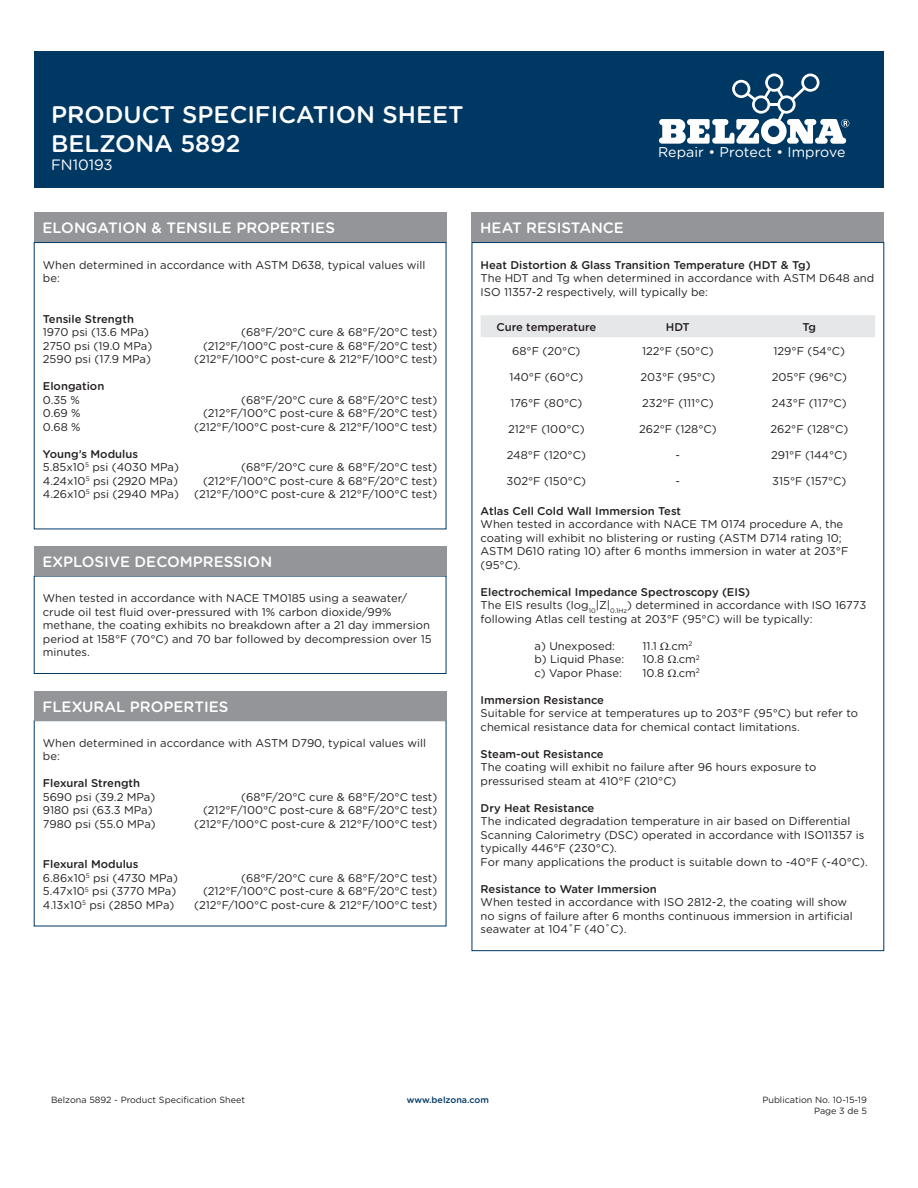
<style>
.page{position:relative;width:918px;height:1188px;background:#fff}
.page>*{position:absolute;margin:0;border:0;box-sizing:border-box;transform-origin:0 0}
.t1{font:500 24px/28.8px "Gotham Rounded";color:#fff}
.SectionHeaders{font:500 15px "Gotham Rounded";color:#fff}
.t2{font:15px "Gotham Rounded";color:#fff}
.t3{font:14.1px "Gotham Rounded";letter-spacing:.005em;color:#fff}
.t4{font:11.25px/13.5px "Gotham Rounded";color:#231f20}
.t5{font:500 11.25px "Gotham Rounded";color:#231f20}
.t6{font:9px/10.8px "Gotham Rounded";color:#231f20;text-align:right}
.t7{font:500 9px "Gotham Rounded";color:#003864}
</style>
<div class="page">
<div style="left:34px;top:51px;width:850px;height:136px;background:#003864"></div>
<svg style="left:659px;top:74px;width:190px;height:70px"></svg>
<div style="left:34px;top:213px;width:412px;height:29px;background:#939598"></div>
<div style="left:34px;top:576px;width:412px;height:98px;border:1px solid #003864"></div>
<div style="left:34px;top:546px;width:412px;height:30px;background:#939598"></div>
<div style="left:34px;top:691px;width:412px;height:29px;background:#939598"></div>
<div style="left:481px;top:315px;width:394px;height:22px;background:#e6e7e9"></div>
<div style="left:472px;top:213px;width:412px;height:29px;background:#939598"></div>
<h1 class="t1" style="left:51px;top:99px;width:414px">PRODUCT SPECIFICATION SHEET<br>BELZONA 5892</h1>
<h2 class="t2" style="left:51px;top:154px;width:63px">FN10193</h2>
<p class="t3" style="left:658px;top:143px;width:189px">Repair • Protect • Improve</p>
<p class="SectionHeaders" style="left:43px;top:217px;width:294px">ELONGATION &amp; TENSILE PROPERTIES</p>
<p class="t4" style="left:43px;top:258px;width:384px">When determined in accordance with ASTM D638, typical values will be:</p>
<p class="t5" style="left:43px;top:311px;width:93px">Tensile Strength</p>
<p class="t4" style="left:43px;top:325px;width:108px">1970 psi (13.6 MPa)</p>
<p class="t4" style="left:241px;top:325px;width:198px">(68°F/20°C cure &amp; 68°F/20°C test)</p>
<p class="t4" style="left:43px;top:339px;width:111px">2750 psi (19.0 MPa)</p>
<p class="t4" style="left:203px;top:339px;width:236px">(212°F/100°C post-cure &amp; 68°F/20°C test)</p>
<p class="t4" style="left:43px;top:352px;width:110px">2590 psi (17.9 MPa)</p>
<p class="t4" style="left:194px;top:352px;width:245px">(212°F/100°C post-cure &amp; 212°F/100°C test)</p>
<p class="t5" style="left:43px;top:378px;width:63px">Elongation</p>
<p class="t4" style="left:43px;top:393px;width:39px">0.35 %</p>
<p class="t4" style="left:241px;top:393px;width:198px">(68°F/20°C cure &amp; 68°F/20°C test)</p>
<p class="t4" style="left:43px;top:406px;width:39px">0.69 %</p>
<p class="t4" style="left:203px;top:406px;width:236px">(212°F/100°C post-cure &amp; 68°F/20°C test)</p>
<p class="t4" style="left:43px;top:420px;width:39px">0.68 %</p>
<p class="t4" style="left:194px;top:420px;width:245px">(212°F/100°C post-cure &amp; 212°F/100°C test)</p>
<p class="t5" style="left:43px;top:446px;width:97px">Young’s Modulus</p>
<p class="t4" style="left:43px;top:460px;width:138px">5.85x10<sup>5</sup> psi (4030 MPa)</p>
<p class="t4" style="left:241px;top:460px;width:198px">(68°F/20°C cure &amp; 68°F/20°C test)</p>
<p class="t4" style="left:43px;top:474px;width:137px">4.24x10<sup>5</sup> psi (2920 MPa)</p>
<p class="t4" style="left:203px;top:474px;width:236px">(212°F/100°C post-cure &amp; 68°F/20°C test)</p>
<p class="t4" style="left:43px;top:487px;width:138px">4.26x10<sup>5</sup> psi (2940 MPa)</p>
<p class="t4" style="left:194px;top:487px;width:245px">(212°F/100°C post-cure &amp; 212°F/100°C test)</p>
<p class="SectionHeaders" style="left:43px;top:551px;width:231px">EXPLOSIVE DECOMPRESSION</p>
<p class="t4" style="left:43px;top:591px;width:390px">When tested in accordance with NACE TM0185 using a seawater/ crude oil test fluid over-pressured with 1% carbon dioxide/99% methane, the coating exhibits no breakdown after a 21 day immersion period at 158°F (70°C) and 70 bar followed by decompression over 15 minutes.</p>
<p class="SectionHeaders" style="left:43px;top:696px;width:187px">FLEXURAL PROPERTIES</p>
<p class="t4" style="left:43px;top:736px;width:385px">When determined in accordance with ASTM D790, typical values will be:</p>
<p class="t5" style="left:43px;top:775px;width:99px">Flexural Strength</p>
<p class="t4" style="left:43px;top:790px;width:114px">5690 psi (39.2 MPa)</p>
<p class="t4" style="left:241px;top:790px;width:198px">(68°F/20°C cure &amp; 68°F/20°C test)</p>
<p class="t4" style="left:43px;top:803px;width:111px">9180 psi (63.3 MPa)</p>
<p class="t4" style="left:203px;top:803px;width:236px">(212°F/100°C post-cure &amp; 68°F/20°C test)</p>
<p class="t4" style="left:43px;top:817px;width:114px">7980 psi (55.0 MPa)</p>
<p class="t4" style="left:194px;top:817px;width:245px">(212°F/100°C post-cure &amp; 212°F/100°C test)</p>
<p class="t5" style="left:43px;top:856px;width:97px">Flexural Modulus</p>
<p class="t4" style="left:43px;top:871px;width:137px">6.86x10<sup>5</sup> psi (4730 MPa)</p>
<p class="t4" style="left:241px;top:871px;width:198px">(68°F/20°C cure &amp; 68°F/20°C test)</p>
<p class="t4" style="left:43px;top:884px;width:135px">5.47x10<sup>5</sup> psi (3770 MPa)</p>
<p class="t4" style="left:203px;top:884px;width:236px">(212°F/100°C post-cure &amp; 68°F/20°C test)</p>
<p class="t4" style="left:43px;top:898px;width:133px">4.13x10<sup>5</sup> psi (2850 MPa)</p>
<p class="t4" style="left:194px;top:898px;width:245px">(212°F/100°C post-cure &amp; 212°F/100°C test)</p>
<p class="SectionHeaders" style="left:480px;top:217px;width:145px">HEAT RESISTANCE</p>
<p class="t5" style="left:481px;top:257px;width:332px">Heat Distortion &amp; Glass Transition Temperature (HDT &amp; Tg)</p>
<p class="t4" style="left:481px;top:271px;width:395px">The HDT and Tg when determined in accordance with ASTM D648 and<br>ISO 11357-2 respectively, will typically be:</p>
<p class="t5" style="left:496px;top:319px;width:101px">Cure temperature</p>
<p class="t5" style="left:666px;top:319px;width:26px">HDT</p>
<p class="t5" style="left:803px;top:319px;width:15px">Tg</p>
<p class="t4" style="left:512px;top:344px;width:70px">68°F (20°C)</p>
<p class="t4" style="left:642px;top:344px;width:73px">122°F (50°C)</p>
<p class="t4" style="left:774px;top:344px;width:73px">129°F (54°C)</p>
<p class="t4" style="left:509px;top:370px;width:76px">140°F (60°C)</p>
<p class="t4" style="left:640px;top:370px;width:76px">203°F (95°C)</p>
<p class="t4" style="left:772px;top:370px;width:77px">205°F (96°C)</p>
<p class="t4" style="left:510px;top:396px;width:74px">176°F (80°C)</p>
<p class="t4" style="left:642px;top:396px;width:73px">232°F (111°C)</p>
<p class="t4" style="left:772px;top:396px;width:76px">243°F (117°C)</p>
<p class="t4" style="left:508px;top:422px;width:78px">212°F (100°C)</p>
<p class="t4" style="left:639px;top:422px;width:79px">262°F (128°C)</p>
<p class="t4" style="left:770px;top:422px;width:79px">262°F (128°C)</p>
<p class="t4" style="left:507px;top:448px;width:81px">248°F (120°C)</p>
<p class="t4" style="left:676px;top:448px;width:6px">-</p>
<p class="t4" style="left:771px;top:448px;width:78px">291°F (144°C)</p>
<p class="t4" style="left:507px;top:474px;width:81px">302°F (150°C)</p>
<p class="t4" style="left:676px;top:474px;width:6px">-</p>
<p class="t4" style="left:772px;top:474px;width:76px">315°F (157°C)</p>
<p class="t5" style="left:481px;top:503px;width:202px">Atlas Cell Cold Wall Immersion Test</p>
<p class="t4" style="left:481px;top:517px;width:369px">When tested in accordance with NACE TM 0174 procedure A, the coating will exhibit no blistering or rusting (ASTM D714 rating 10; ASTM D610 rating 10) after 6 months immersion in water at 203°F (95°C).</p>
<p class="t5" style="left:481px;top:584px;width:271px">Electrochemical Impedance Spectroscopy (EIS)</p>
<p class="t4" style="left:481px;top:598px;width:387px">The EIS results (log<sub>10</sub>|Z|<sub>0.1Hz</sub>) determined in accordance with ISO 16773 following Atlas cell testing at 203°F (95°C) will be typically:</p>
<p class="t4" style="left:535px;top:639px;width:82px">a) Unexposed:</p>
<p class="t4" style="left:643px;top:639px;width:51px">11.1 .cm<sup>2</sup></p>
<p class="t4" style="left:535px;top:652px;width:91px">b) Liquid Phase:</p>
<p class="t4" style="left:643px;top:652px;width:59px">10.8 .cm<sup>2</sup></p>
<p class="t4" style="left:535px;top:666px;width:89px">c) Vapor Phase:</p>
<p class="t4" style="left:643px;top:666px;width:59px">10.8 .cm<sup>2</sup></p>
<p class="t5" style="left:481px;top:692px;width:125px">Immersion Resistance</p>
<p class="t4" style="left:481px;top:706px;width:379px">Suitable for service at temperatures up to 203°F (95°C) but refer to chemical resistance data for chemical contact limitations.</p>
<p class="t5" style="left:481px;top:746px;width:125px">Steam-out Resistance</p>
<p class="t4" style="left:481px;top:760px;width:337px">The coating will exhibit no failure after 96 hours exposure to pressurised steam at 410°F (210°C)</p>
<p class="t5" style="left:481px;top:800px;width:115px">Dry Heat Resistance</p>
<p class="t4" style="left:481px;top:814px;width:385px">The indicated degradation temperature in air based on Differential<br>Scanning Calorimetry (DSC) operated in accordance with ISO11357 is typically 446°F (230°C).</p>
<p class="t4" style="left:481px;top:855px;width:389px">For many applications the product is suitable down to -40°F (-40°C).</p>
<p class="t5" style="left:481px;top:881px;width:178px">Resistance to Water Immersion</p>
<p class="t4" style="left:481px;top:895px;width:374px">When tested in accordance with ISO 2812-2, the coating will show no signs of failure after 6 months continuous immersion in artificial seawater at 104˚F (40˚C).</p>
<p class="t6" style="left:51px;top:1094px;width:196px">Belzona 5892 - Product Specification Sheet</p>
<p class="t6" style="left:762px;top:1094px;width:106px">Publication No. 10-15-19<br>Page 3 de 5</p>
<p class="t7" style="left:407px;top:1094px;width:84px">www.belzona.com</p>
</div>
